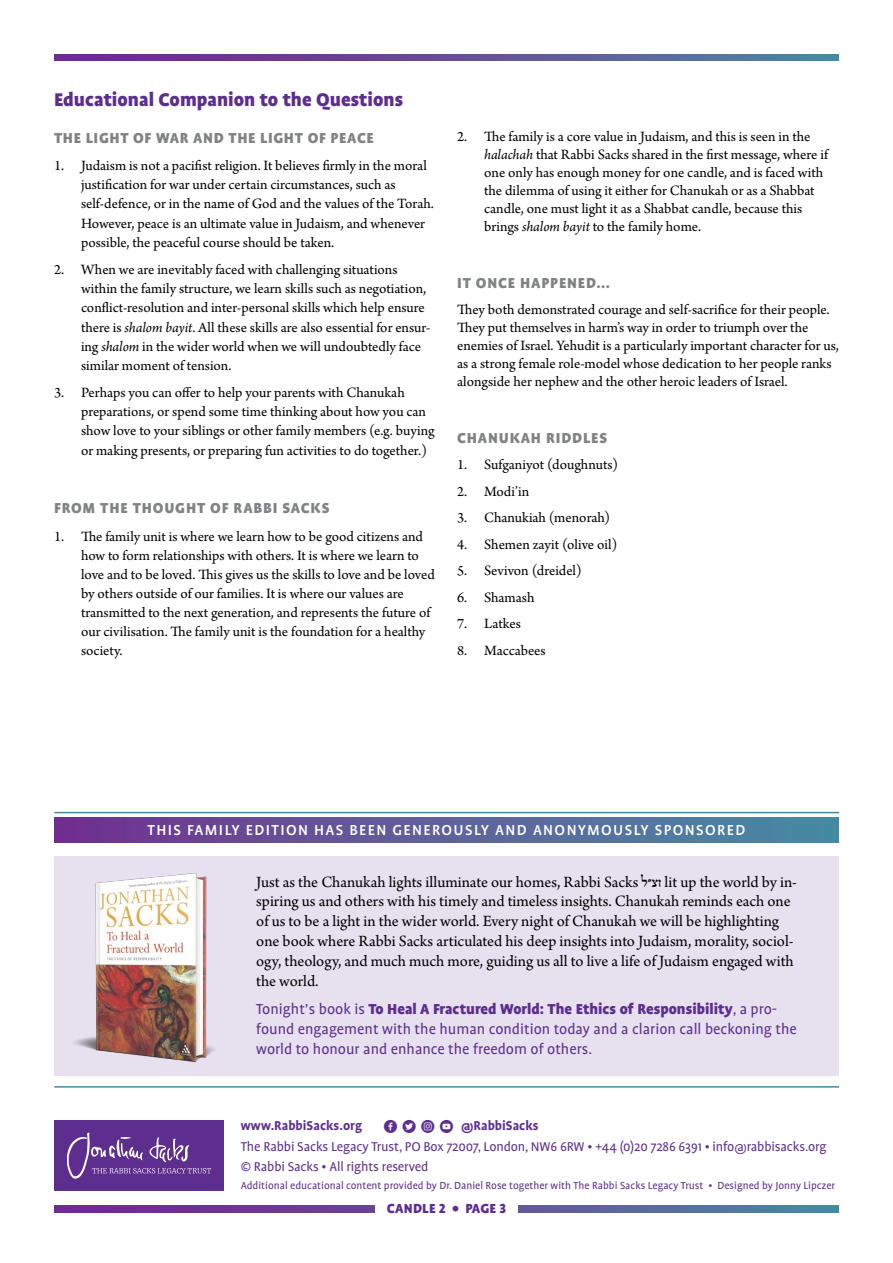
<style>
.page{position:relative;width:893px;height:1263px;background:#fff}
.page>*{position:absolute;margin:0;border:0;box-sizing:border-box;transform-origin:0 0}
.t1{font:900 21px "Profile Pro";color:#5d2e8d}
.t2{font:16.5px/19.8px "Arno Pro";color:#000}
.t3{font:16.5px/19.8px "Profile Pro";color:#5d2e8d}
.t4{font:900 16.5px "Profile Pro";letter-spacing:.05em;color:#808285}
.t5{font:500 16.5px "Profile Pro";letter-spacing:.085em;color:#fff}
.t6{font:15px/19px "Arno Pro";color:#000}
.t7{font:900 15px "Profile Pro";letter-spacing:.01em;color:#5d2e8d}
.t8{font:14.55px/20.4px "Profile Pro";letter-spacing:-.01em;color:#5d2e8d}
.t9{font:700 14.55px "Profile Pro";color:#5d2e8d}
.t10{font:11.7px "Profile Pro";color:#5d2e8d}
.s1{font-style:italic}
.s2{font-family:"Koren Siddur";font-weight:700;font-size:13.5px}
.s3{font-weight:900}
.s4{font-weight:700}
</style>
<div class="page">
<svg style="left:54px;top:54px;width:785px;height:7px;background:#635196"></svg>
<svg style="left:54px;top:1205px;width:785px;height:7px;background:#625297"></svg>
<div style="left:375px;top:1180px;width:143px;height:54px;background:#fff"></div>
<hr style="left:54px;top:1086px;width:785px;height:1px;background:#4489a2">
<div style="left:54px;top:857px;width:785px;height:219px;background:#e6e0ef"></div>
<img style="left:74px;top:873px;width:140px;height:189px">
<div style="left:54px;top:817px;width:785px;height:25px;background:linear-gradient(to right,#733290,#488ea3)"></div>
<hr style="left:54px;top:812px;width:785px;height:1px;background:#4489a2">
<div style="left:54px;top:1120px;width:170px;height:71px;background:#5d2e8d"></div>
<svg style="left:67px;top:1132px;width:144px;height:46px"></svg>
<h1 class="t1" style="left:54px;top:86px;width:351px">Educational Companion to the Questions</h1>
<p class="t4" style="left:54px;top:127px;width:321px">THE LIGHT OF WAR AND THE LIGHT OF PEACE</p>
<p class="t6" style="left:81px;top:157px;width:354px;text-indent:-27px">1. Judaism is not a pacifist religion. It believes firmly in the moral justification for war under certain circumstances, such as self-defence, or in the name of God and the values of the Torah.<br>However, peace is an ultimate value in Judaism, and whenever possible, the peaceful course should be taken.</p>
<p class="t6" style="left:81px;top:261px;width:351px;text-indent:-27px">2. When we are inevitably faced with challenging situations within the family structure, we learn skills such as negotiation, conflict-resolution and inter-personal skills which help ensure there is <span class="s1">shalom bayit</span>. All these skills are also essential for ensur&shy;ing <span class="s1">shalom</span> in the wider world when we will undoubtedly face similar moment of tension.</p>
<p class="t6" style="left:81px;top:384px;width:355px;text-indent:-27px">3. Perhaps you can offer to help your parents with Chanukah preparations, or spend some time thinking about how you can show love to your siblings or other family members (e.g. buying or making presents, or preparing fun activities to do together.)</p>
<p class="t4" style="left:54px;top:498px;width:277px">FROM THE THOUGHT OF RABBI SACKS</p>
<p class="t6" style="left:81px;top:528px;width:355px;text-indent:-27px">1. The family unit is where we learn how to be good citizens and how to form relationships with others. It is where we learn to love and to be loved. This gives us the skills to love and be loved by others outside of our families. It is where our values are transmitted to the next generation, and represents the future of our civilisation. The family unit is the foundation for a healthy society.</p>
<p class="t6" style="left:484px;top:128px;width:345px;line-height:18px;text-indent:-27px">2. The family is a core value in Judaism, and this is seen in the <span class="s1">halachah</span> that Rabbi Sacks shared in the first message, where if one only has enough money for one candle, and is faced with the dilemma of using it either for Chanukah or as a Shabbat candle, one must light it as a Shabbat candle, because this brings <span class="s1">shalom bayit</span> to the family home.</p>
<p class="t4" style="left:457px;top:272px;width:155px">IT ONCE HAPPENED…</p>
<p class="t6" style="left:457px;top:301px;width:383px;line-height:18px">They both demonstrated courage and self-sacrifice for their people.<br>They put themselves in harm’s way in order to triumph over the enemies of Israel. Yehudit is a particularly important character for us, as a strong female role-model whose dedication to her people ranks alongside her nephew and the other heroic leaders of Israel.</p>
<p class="t4" style="left:457px;top:427px;width:151px">CHANUKAH RIDDLES</p>
<p class="t6" style="left:457px;top:456px;width:163px">1. Sufganiyot (doughnuts)</p>
<p class="t6" style="left:457px;top:483px;width:74px">2. Modi’in</p>
<p class="t6" style="left:457px;top:509px;width:154px">3. Chanukiah (menorah)</p>
<p class="t6" style="left:457px;top:536px;width:162px">4. Shemen zayit (olive oil)</p>
<p class="t6" style="left:457px;top:562px;width:126px">5. Sevivon (dreidel)</p>
<p class="t6" style="left:457px;top:589px;width:79px">6. Shamash</p>
<p class="t6" style="left:457px;top:615px;width:65px">7. Latkes</p>
<p class="t6" style="left:457px;top:642px;width:90px">8. Maccabees</p>
<p class="t5" style="left:148px;top:820px;width:599px">THIS FAMILY EDITION HAS BEEN GENEROUSLY AND ANONYMOUSLY SPONSORED</p>
<p class="t2" style="left:256px;top:872px;width:542px">Just as the Chanukah lights illuminate our homes, Rabbi Sacks <span class="s2">ל" זצ</span> lit up the world by in&shy;spiring us and others with his timely and timeless insights. Chanukah reminds each one of us to be a light in the wider world. Every night of Chanukah we will be highlighting one book where Rabbi Sacks articulated his deep insights into Judaism, morality, sociol&shy;ogy, theology, and much much more, guiding us all to live a life of Judaism engaged with the world.</p>
<p class="t3" style="left:256px;top:999px;width:542px">Tonight’s book is <span class="s3">To Heal A Fractured World: The Ethics of Responsibility</span>, a pro&shy;found engagement with the human condition today and a clarion call beckoning the world to honour and enhance the freedom of others.</p>
<p class="t8" style="left:241px;top:1116px;width:587px;text-indent:143px"><sub>G</sub> <sub>Ö</sub> <sub>e</sub> <sub>ú</sub> <span class="s4">@RabbiSacks<br></span>The Rabbi Sacks Legacy Trust, PO Box 72007, London, NW6 6RW • +44 (0)20 7286 6391 • info@rabbisacks.org © Rabbi Sacks • All rights reserved</p>
<p class="t10" style="left:241px;top:1178px;width:596px">Additional educational content provided by Dr. Daniel Rose together with The Rabbi Sacks Legacy Trust • Designed by Jonny Lipczer</p>
<p class="t9" style="left:241px;top:1117px;width:123px">www.RabbiSacks.org</p>
<p class="t7" style="left:387px;top:1199px;width:121px">CANDLE 2 • PAGE 3</p>
</div>
